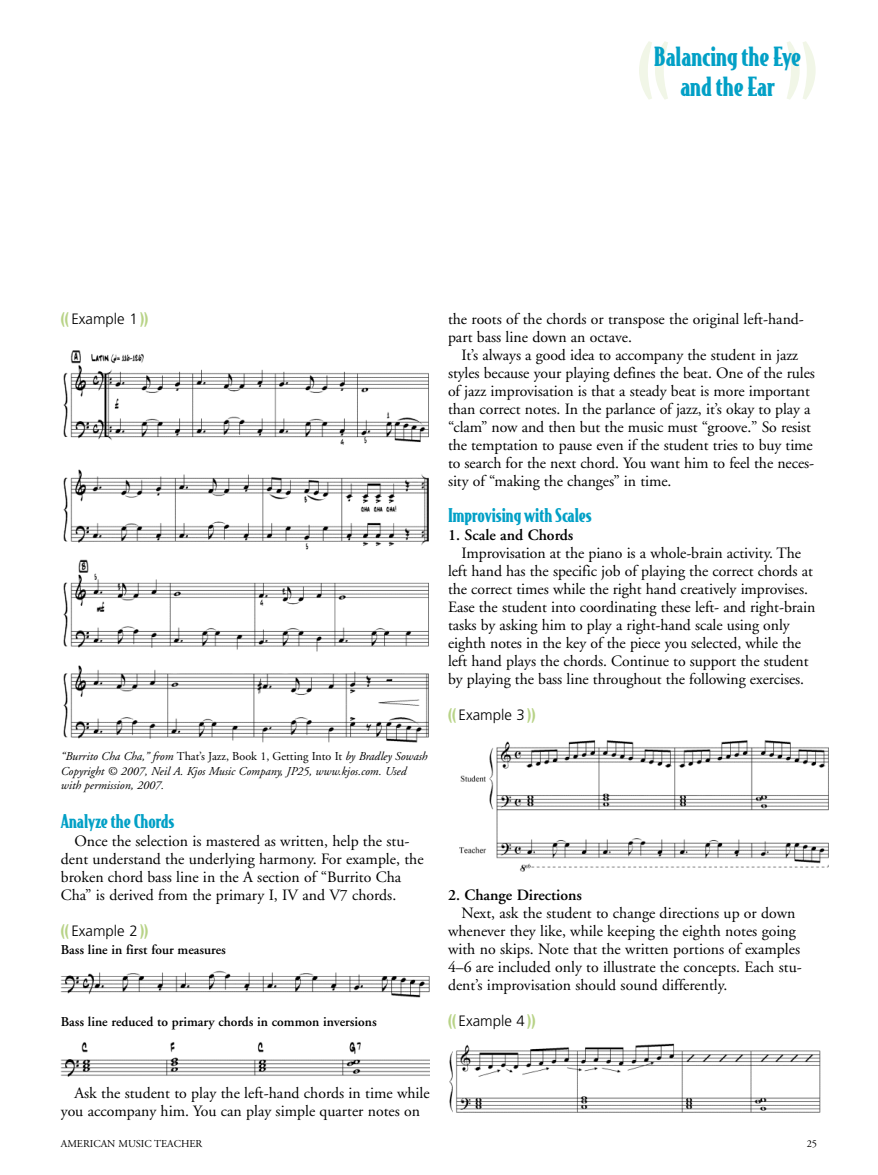
<style>
.page{position:relative;width:878px;height:1175px;background:#fff}
.page>*{position:absolute;margin:0;border:0;box-sizing:border-box;transform-origin:0 0}
.t1{font:900 58.35px "Bodega Serif";color:#f1f6e7}
.t2{font:900 25.05px/30.2px "Bodega Serif";color:#02a0c6;text-align:center}
.t3{font:900 18px "Bodega Serif";color:#02a0c6}
.t4{font:15.75px/18px "Adobe Garamond";letter-spacing:-.005em;color:#000}
.t5{font:600 15.75px "Adobe Garamond";color:#000}
.t6{font:300 15px "Frutiger";color:#000}
.t7{font:600 13.5px "Adobe Garamond";color:#000}
.t8{font:italic 12px/14.4px "Adobe Garamond";color:#000}
.t9{font:10.5px "Adobe Garamond";color:#000}
.s1{font-family:"Bodega Serif";font-weight:900;color:#b8d387}
.s2{font-style:normal}
</style>
<div class="page">
<img style="left:63px;top:350px;width:366px;height:393px">
<img style="left:61px;top:1042px;width:369px;height:35px">
<img style="left:61px;top:970px;width:369px;height:28px">
<img style="left:449px;top:1043px;width:372px;height:70px">
<img style="left:459px;top:740px;width:370px;height:131px">
<h1 class="t1" style="left:637px;top:34px;width:33px">((</h1>
<h1 class="t1" style="left:785px;top:34px;width:33px">))</h1>
<h2 class="t2" style="left:654px;top:42px;width:148px">Balancing the Eye and the Ear</h2>
<p class="t6" style="left:61px;top:313px;width:89px"><span class="s1">((</span> Example 1 <span class="s1">))</span></p>
<p class="t8" style="left:61px;top:750px;width:368px">“Burrito Cha Cha,” from <span class="s2">That’s Jazz, Book 1, Getting Into It</span> by Bradley Sowash<br>Copyright © 2007, Neil A. Kjos Music Company, JP25, www.kjos.com. Used with permission, 2007.</p>
<p class="t3" style="left:61px;top:811px;width:115px">Analyze the Chords</p>
<p class="t4" style="left:61px;top:833px;width:364px;text-indent:13px">Once the selection is mastered as written, help the stu&shy;dent understand the underlying harmony. For example, the broken chord bass line in the A section of “Burrito Cha Cha” is derived from the primary I, IV and V7 chords.</p>
<p class="t6" style="left:61px;top:925px;width:89px"><span class="s1">((</span> Example 2 <span class="s1">))</span></p>
<p class="t7" style="left:61px;top:944px;width:166px">Bass line in first four measures</p>
<p class="t7" style="left:61px;top:1016px;width:317px">Bass line reduced to primary chords in common inversions</p>
<p class="t4" style="left:448px;top:311px;width:357px">the roots of the chords or transpose the original left-hand&shy;part bass line down an octave.</p>
<p class="t4" style="left:448px;top:347px;width:368px;text-indent:13px">It’s always a good idea to accompany the student in jazz styles because your playing defines the beat. One of the rules of jazz improvisation is that a steady beat is more important than correct notes. In the parlance of jazz, it’s okay to play a “clam” now and then but the music must “groove.” So resist the temptation to pause even if the student tries to buy time to search for the next chord. You want him to feel the neces&shy;sity of “making the changes” in time.</p>
<p class="t3" style="left:448px;top:505px;width:145px">Improvising with Scales</p>
<p class="t5" style="left:448px;top:529px;width:127px">1. Scale and Chords</p>
<p class="t4" style="left:448px;top:545px;width:369px;text-indent:14px">Improvisation at the piano is a whole-brain activity. The left hand has the specific job of playing the correct chords at the correct times while the right hand creatively improvises.<br>Ease the student into coordinating these left- and right-brain tasks by asking him to play a right-hand scale using only eighth notes in the key of the piece you selected, while the left hand plays the chords. Continue to support the student by playing the bass line throughout the following exercises.</p>
<p class="t6" style="left:448px;top:709px;width:89px"><span class="s1">((</span> Example 3 <span class="s1">))</span></p>
<p class="t5" style="left:448px;top:889px;width:135px">2. Change Directions</p>
<p class="t4" style="left:448px;top:905px;width:355px;text-indent:13px">Next, ask the student to change directions up or down whenever they like, while keeping the eighth notes going with no skips. Note that the written portions of examples 4–6 are included only to illustrate the concepts. Each stu&shy;dent’s improvisation should sound differently.</p>
<p class="t6" style="left:448px;top:1015px;width:89px"><span class="s1">((</span> Example 4 <span class="s1">))</span></p>
<p class="t4" style="left:61px;top:1085px;width:370px;text-indent:13px">Ask the student to play the left-hand chords in time while you accompany him. You can play simple quarter notes on</p>
<p class="t9" style="left:61px;top:1139px;width:143px">AMERICAN MUSIC TEACHER</p>
<p class="t9" style="left:806px;top:1139px;width:12px">25</p>
</div>
